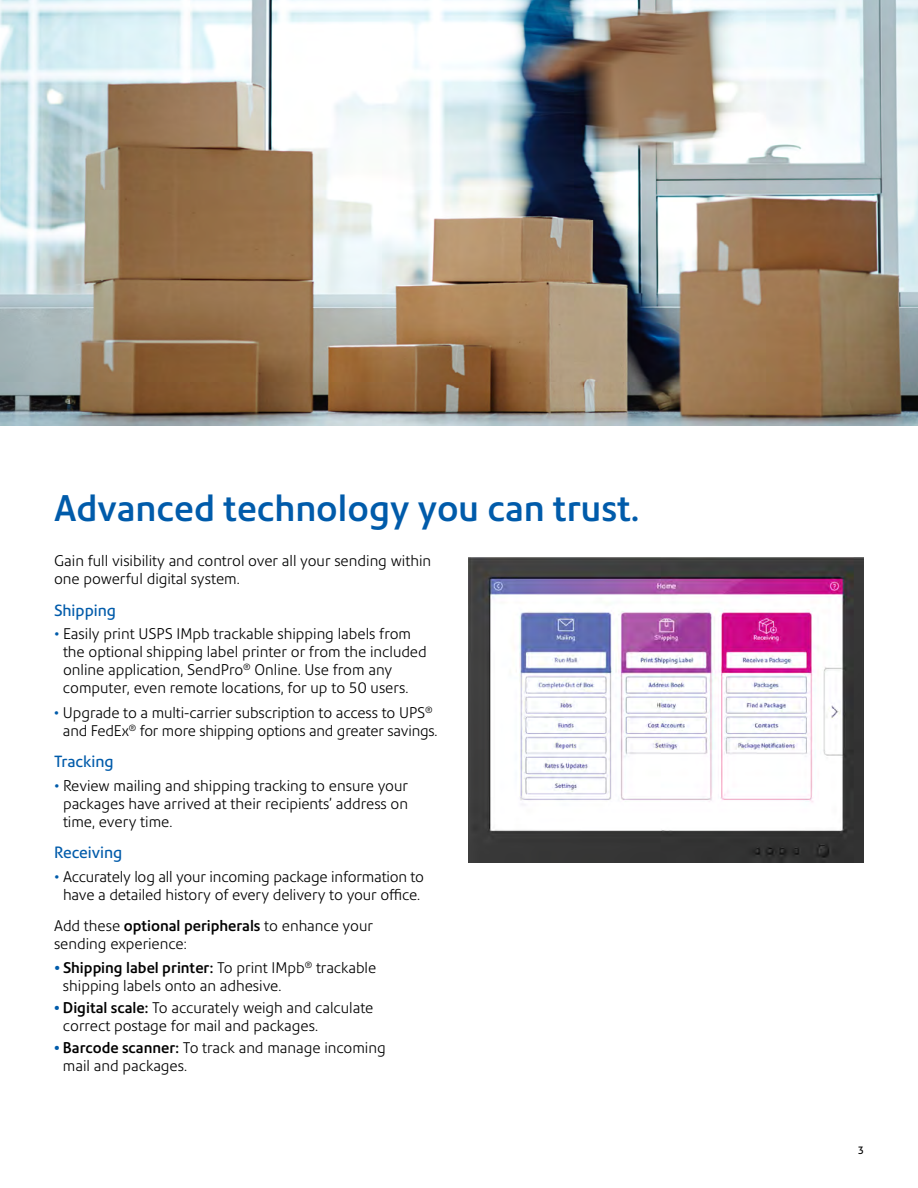
<style>
.page{position:relative;width:918px;height:1188px;background:#fff}
.page>*{position:absolute;margin:0;border:0;box-sizing:border-box;transform-origin:0 0}
.t1{font:500 36px "Precision Sans";color:#005baa}
.t2{font:15.75px "Precision Sans";color:#005baa}
.t3{font:300 15px/18px "Precision Sans";color:#000}
.t4{font:10.5px "Precision Sans";color:#000}
.s1{color:#005baa}
.s2{font-weight:500}
.s3{font-weight:500;color:#005baa}
</style>
<div class="page">
<img style="left:469px;top:558px;width:395px;height:304px">
<img style="left:0;top:0;width:918px;height:425px">
<h1 class="t1" style="left:54px;top:487px;width:587px">Advanced technology you can trust.</h1>
<p class="t3" style="left:54px;top:552px;width:379px">Gain full visibility and control over all your sending within one powerful digital system.</p>
<p class="t2" style="left:54px;top:601px;width:63px">Shipping</p>
<p class="t3" style="left:63px;top:625px;width:365px;text-indent:-9px"><span class="s1">•</span> Easily print USPS IMpb trackable shipping labels from the optional shipping label printer or from the included online application, SendPro<sup>®</sup> Online. Use from any computer, even remote locations, for up to 50 users.</p>
<p class="t3" style="left:54px;top:704px;width:385px;text-align:center"><span class="s1">•</span> Upgrade to a multi-carrier subscription to access to UPS<sup>® </sup>and FedEx<sup>®</sup> for more shipping options and greater savings.</p>
<p class="t2" style="left:54px;top:752px;width:61px">Tracking</p>
<p class="t3" style="left:63px;top:777px;width:347px;text-align:justify;text-indent:-9px"><span class="s1">•</span> Review mailing and shipping tracking to ensure your packages have arrived at their recipients’ address on time, every time.</p>
<p class="t2" style="left:54px;top:843px;width:70px">Receiving</p>
<p class="t3" style="left:54px;top:867px;width:372px;text-align:center"><span class="s1">•</span> Accurately log all your incoming package information to have a detailed history of every delivery to your office.</p>
<p class="t3" style="left:54px;top:917px;width:320px">Add these <span class="s2">optional peripherals</span> to enhance your sending experience:</p>
<p class="t3" style="left:63px;top:958px;width:315px;text-indent:-9px"><span class="s3">•</span> <span class="s2">Shipping label printer:</span> To print IMpb<sup>®</sup> trackable shipping labels onto an adhesive.</p>
<p class="t3" style="left:63px;top:998px;width:312px;text-indent:-9px"><span class="s3">•</span> <span class="s2">Digital scale:</span> To accurately weigh and calculate correct postage for mail and packages.</p>
<p class="t3" style="left:63px;top:1038px;width:324px;text-indent:-9px"><span class="s3">•</span> <span class="s2">Barcode scanner:</span> To track and manage incoming mail and packages.</p>
<p class="t4" style="left:858px;top:1144px;width:8px">3</p>
</div>
